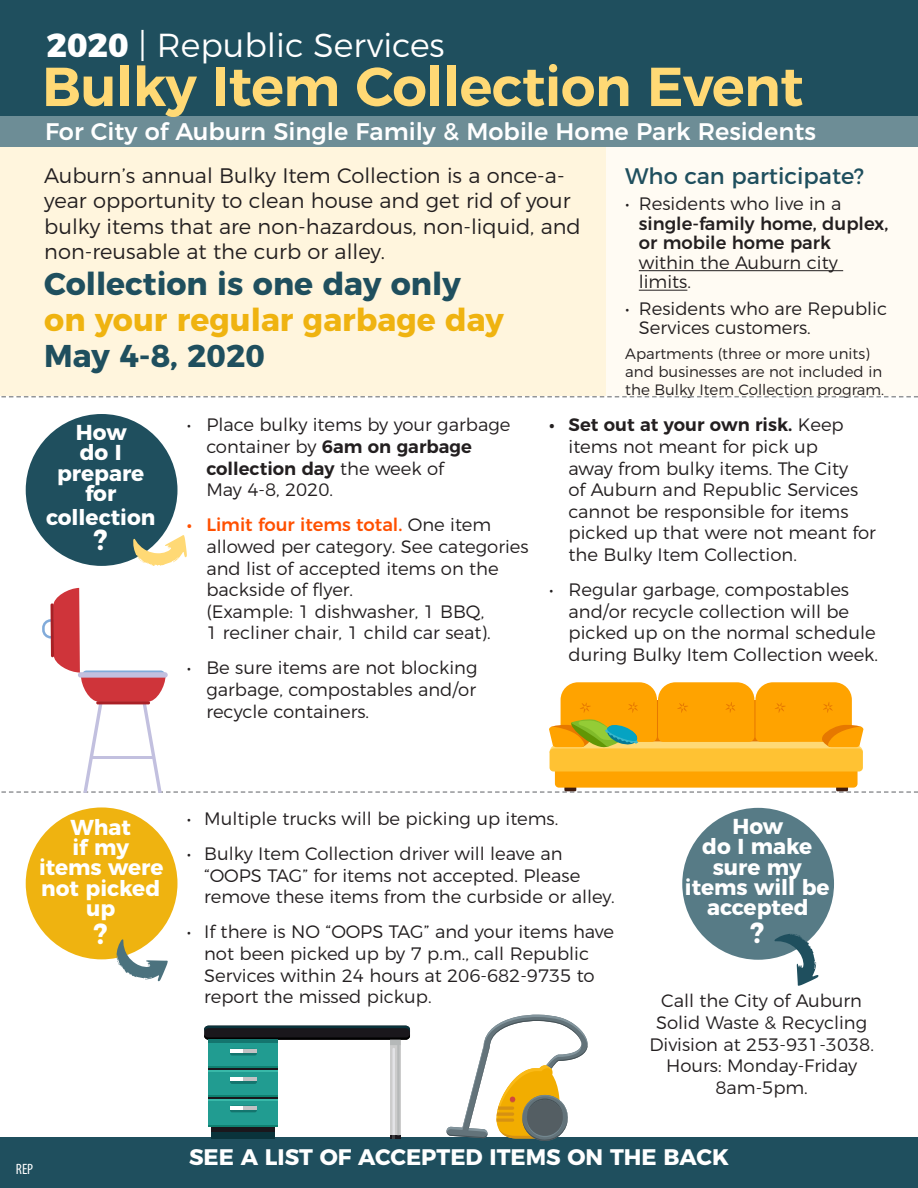
<style>
.page{position:relative;width:918px;height:1188px;background:#fff}
.page>*{position:absolute;margin:0;border:0;box-sizing:border-box;transform-origin:0 0}
.t1{font:600 54.75px "Montserrat";letter-spacing:-.01em;color:#ffd975}
.t2{font:300 33.3px "Montserrat";color:#fff}
.t3{font:700 31.5px/36px "Montserrat";color:#1f4f5e}
.t4{font:700 29.25px "Montserrat";color:#fff}
.t5{font:500 24px "Montserrat";color:#fff}
.t6{font:700 22.5px "Montserrat";color:#fff}
.t7{font:22.5px "Montserrat";color:#1f4f5e}
.t8{font:700 21.6px/20.4px "Montserrat";color:#fff;text-align:center}
.t9{font:300 21px/25.5px "Montserrat";color:#231f20}
.t10{font:300 18px/21.6px "Montserrat";color:#231f20}
.t11{font:300 15px/18px "Montserrat";color:#231f20}
.t12{font:condensed 15px "Myriad Pro";color:#fff}
.s1{font-weight:800}
.s2{color:#efb310}
.s3{font-weight:500}
.s4{font-weight:600}
.s5{font-weight:500;color:#ff5000}
</style>
<div class="page">
<div style="left:605px;top:145px;width:313px;height:251px;background:#fffbf3"></div>
<div style="left:0;top:145px;width:605px;height:251px;background:#fff5dd"></div>
<div style="left:0;top:0;width:918px;height:122px;background:#1f4f5e"></div>
<div style="left:0;top:116px;width:918px;height:31px;background:#6d8d96"></div>
<hr style="left:639px;top:270px;width:204px;height:1px;background:#231f20">
<hr style="left:639px;top:290px;width:48px;height:1px;background:#231f20">
<div style="left:0;top:1138px;width:918px;height:50px;background:#1f4f5e"></div>
<div style="left:26px;top:414px;width:151px;height:152px;background:#1f4f5e;border-radius:50%"></div>
<div style="left:26px;top:807px;width:151px;height:152px;background:#efb310;border-radius:50%"></div>
<div style="left:682px;top:808px;width:152px;height:152px;background:#577b86;border-radius:50%"></div>
<svg style="left:133px;top:533px;width:54px;height:33px"></svg>
<svg style="left:116px;top:939px;width:52px;height:43px"></svg>
<svg style="left:774px;top:933px;width:45px;height:53px"></svg>
<svg style="left:1px;top:396px;width:917px;height:1px"></svg>
<svg style="left:446px;top:1015px;width:155px;height:126px"></svg>
<svg style="left:1px;top:588px;width:917px;height:205px"></svg>
<hr style="left:51px;top:603px;width:3px;height:54px;background:#a92025;border-radius:2px">
<svg style="left:204px;top:1026px;width:206px;height:112px"></svg>
<hr style="left:209px;top:1066px;width:69px;height:1px;background:#0f8070">
<hr style="left:209px;top:1070px;width:69px;height:2px;background:#38b8a8">
<hr style="left:209px;top:1095px;width:69px;height:1px;background:#0f8070">
<hr style="left:209px;top:1099px;width:69px;height:2px;background:#38b8a8">
<hr style="left:209px;top:1126px;width:69px;height:1px;background:#0f8070">
<p class="t2" style="left:46px;top:19px;width:400px"><span class="s1">2020</span> | Republic Services</p>
<p class="t1" style="left:42px;top:42px;width:763px">Bulky Item Collection Event</p>
<p class="t5" style="left:45px;top:113px;width:773px">For City of Auburn Single Family &amp; Mobile Home Park Residents</p>
<p class="t9" style="left:44px;top:161px;width:538px">Auburn’s annual Bulky Item Collection is a once-a&shy;year opportunity to clean house and get rid of your bulky items that are non-hazardous, non-liquid, and non-reusable at the curb or alley.</p>
<p class="t3" style="left:44px;top:264px;width:461px">Collection is one day only <span class="s2">on your regular garbage day<br></span>May 4-8, 2020</p>
<p class="t7" style="left:625px;top:158px;width:240px">Who can participate?</p>
<p class="t10" style="left:639px;top:193px;width:251px;line-height:19.5px;text-indent:-14px">• Residents who live in a <span class="s3">single-family home, duplex, or mobile home park </span>within the Auburn city limits.</p>
<p class="t10" style="left:639px;top:297px;width:250px;line-height:19.5px;text-indent:-14px">• Residents who are Republic<br>Services customers.</p>
<p class="t11" style="left:625px;top:343px;width:260px">Apartments (three or more units) and businesses are not included in the Bulky Item Collection program.</p>
<p class="t8" style="left:57px;top:420px;width:89px">How<br>do I prepare for</p>
<p class="t8" style="left:46px;top:505px;width:111px">collection</p>
<p class="t4" style="left:94px;top:516px;width:15px">?</p>
<p class="t10" style="left:206px;top:413px;width:306px;text-indent:-20px">• Place bulky items by your garbage container by <span class="s4">6am on garbage collection day</span> the week of<br>May 4-8, 2020.</p>
<p class="t10" style="left:206px;top:513px;width:324px;text-indent:-20px"><span class="s5">• Limit four items total.</span> One item allowed per category. See categories and list of accepted items on the backside of flyer.<br>(Example: 1 dishwasher, 1 BBQ,<br>1 recliner chair, 1 child car seat).</p>
<p class="t10" style="left:206px;top:656px;width:273px;text-align:justify;text-indent:-20px">• Be sure items are not blocking garbage, compostables and/or recycle containers.</p>
<p class="t10" style="left:569px;top:413px;width:309px;text-indent:-20px"><span class="s4">• Set out at your own risk.</span> Keep items not meant for pick up<br>away from bulky items. The City<br>of Auburn and Republic Services cannot be responsible for items picked up that were not meant for the Bulky Item Collection.</p>
<p class="t10" style="left:569px;top:577px;width:311px;text-indent:-20px">• Regular garbage, compostables and/or recycle collection will be picked up on the normal schedule during Bulky Item Collection week.</p>
<p class="t8" style="left:39px;top:815px;width:126px">What<br>if my items were not picked up</p>
<p class="t4" style="left:94px;top:910px;width:15px">?</p>
<p class="t12" style="left:16px;top:1160px;width:19px">REP</p>
<p class="t10" style="left:187px;top:806px;width:373px">• Multiple trucks will be picking up items.</p>
<p class="t10" style="left:204px;top:841px;width:412px;text-indent:-17px">• Bulky Item Collection driver will leave an “OOPS TAG” for items not accepted. Please remove these items from the curbside or alley.</p>
<p class="t10" style="left:204px;top:920px;width:412px;text-indent:-17px">• If there is NO “OOPS TAG” and your items have not been picked up by 7 p.m., call Republic Services within 24 hours at 206-682-9735 to report the missed pickup.</p>
<p class="t8" style="left:685px;top:814px;width:146px">How<br>do I make sure my items will be accepted</p>
<p class="t4" style="left:750px;top:909px;width:15px">?</p>
<p class="t10" style="left:649px;top:989px;width:226px;text-align:center">Call the City of Auburn<br>Solid Waste &amp; Recycling<br>Division at 253-931-3038.<br>Hours: Monday-Friday<br>8am-5pm.</p>
<p class="t6" style="left:189px;top:1138px;width:541px">SEE A LIST OF ACCEPTED ITEMS ON THE BACK</p>
</div>
